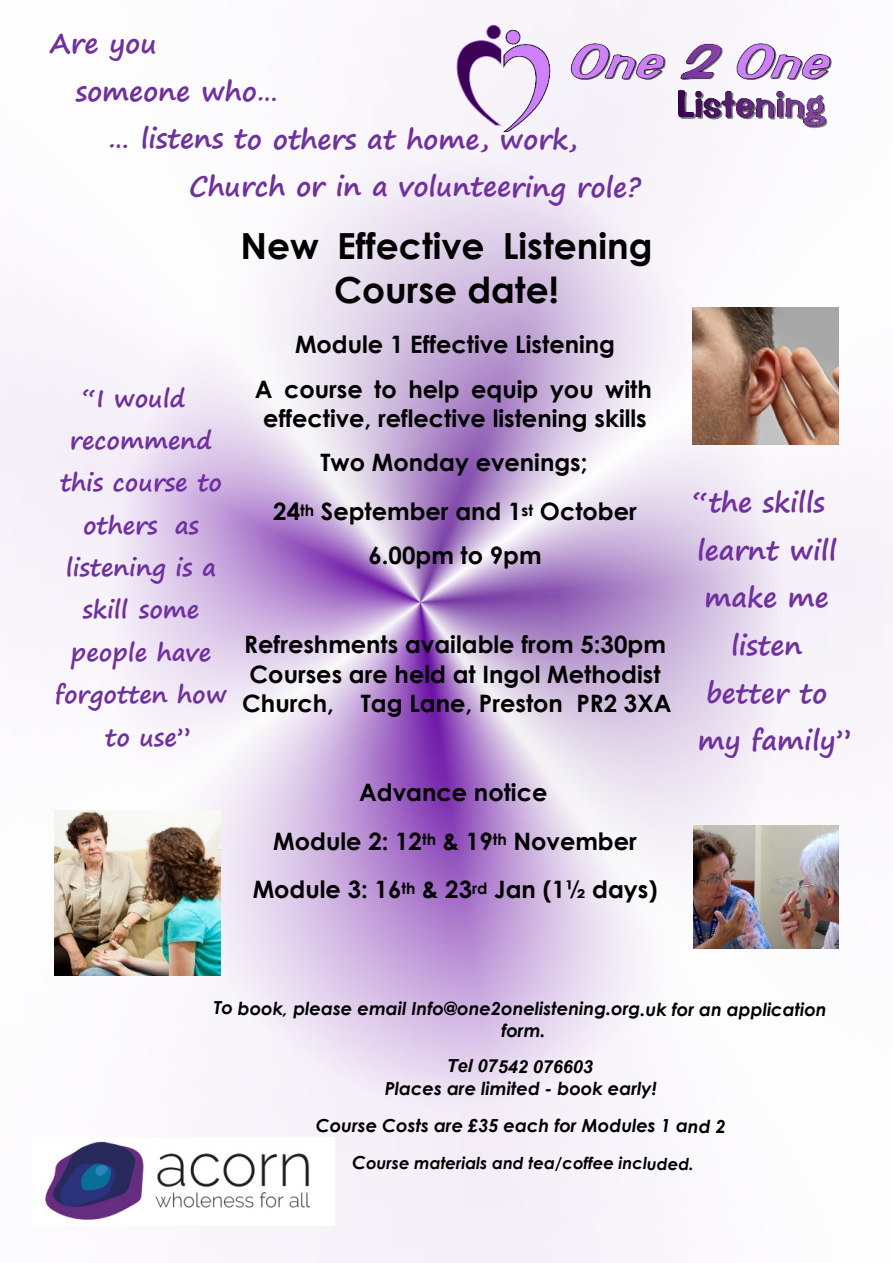
<style>
.page{position:relative;width:893px;height:1263px;background:#fff}
.page>*{position:absolute;margin:0;border:0;box-sizing:border-box;transform-origin:0 0}
.t1{font:700 36px/44.1px "Century Gothic";color:#000;text-align:center}
.t2{font:700 27px "Segoe Print";color:#7030a0}
.t3{font:700 24px/44.4px "Century Gothic";color:#000;text-align:center}
.t4{font:700 24px/42.3px "Segoe Print";color:#7030a0;text-align:center}
.t5{font:italic 700 18px/22px "Century Gothic";color:#000;text-align:center}
.t6{font:italic 700 18px "Arial";color:#000}
.t7{font:italic 700 16.5px "Century Gothic";color:#000}
.s1{font-size:18px}
</style>
<div class="page">
<img style="left:0;top:0;width:893px;height:1263px">
<img style="left:692px;top:308px;width:147px;height:136px">
<img style="left:54px;top:811px;width:167px;height:164px">
<img style="left:693px;top:826px;width:146px;height:122px">
<img style="left:445px;top:19px;width:406px;height:118px">
<img style="left:32px;top:1138px;width:302px;height:87px">
<p class="t2" style="left:50px;top:30px;width:108px">Are you</p>
<p class="t2" style="left:76px;top:78px;width:205px">someone who…</p>
<p class="t2" style="left:108px;top:126px;width:471px">… listens to others at home, work,</p>
<p class="t2" style="left:189px;top:173px;width:454px">Church or in a volunteering role?</p>
<p class="t4" style="left:55px;top:379px;width:173px">“I would recommend this course to others as listening is a skill some people have forgotten how to use”</p>
<h1 class="t1" style="left:240px;top:227px;width:413px">New Effective Listening<br>Course date!</h1>
<p class="t3" style="left:255px;top:324px;width:398px">Module 1 Effective Listening<br>A course to help equip you with</p>
<p class="t3" style="left:263px;top:398px;width:385px">effective, reflective listening skills<br>Two Monday evenings;</p>
<p class="t3" style="left:273px;top:491px;width:365px">24<sup>th</sup> September and 1<sup>st</sup> October<br>6.00pm to 9pm</p>
<p class="t3" style="left:242px;top:632px;width:431px;line-height:29.4px">Refreshments available from 5:30pm<br>Courses are held at Ingol Methodist<br>Church, Tag Lane, Preston PR2 3XA</p>
<p class="t3" style="left:253px;top:770px;width:406px;line-height:48.4px">Advance notice<br>Module 2: 12<sup>th</sup> &amp; 19<sup>th</sup> November<br>Module 3: 16<sup>th</sup> &amp; 23<sup>rd</sup> Jan (1½ days)</p>
<p class="t2" style="left:693px;top:489px;width:133px">“the skills</p>
<p class="t2" style="left:697px;top:537px;width:141px">learnt will</p>
<p class="t2" style="left:704px;top:584px;width:126px">make me</p>
<p class="t2" style="left:731px;top:632px;width:73px">listen</p>
<p class="t2" style="left:706px;top:680px;width:123px">better to</p>
<p class="t2" style="left:698px;top:727px;width:155px">my family”</p>
<p class="t5" style="left:214px;top:999px;width:614px">To book, please email Info@one2onelistening.org.uk for an application form.</p>
<p class="t6" style="left:447px;top:1059px;width:148px">Tel 07542 076603</p>
<p class="t5" style="left:316px;top:1071px;width:412px;line-height:37px">Places are limited - book early!<br>Course Costs are £35 each for Modules 1 and 2</p>
<p class="t7" style="left:352px;top:1157px;width:343px"><span class="s1">C</span>ourse materials and tea/coffee included.</p>
</div>
